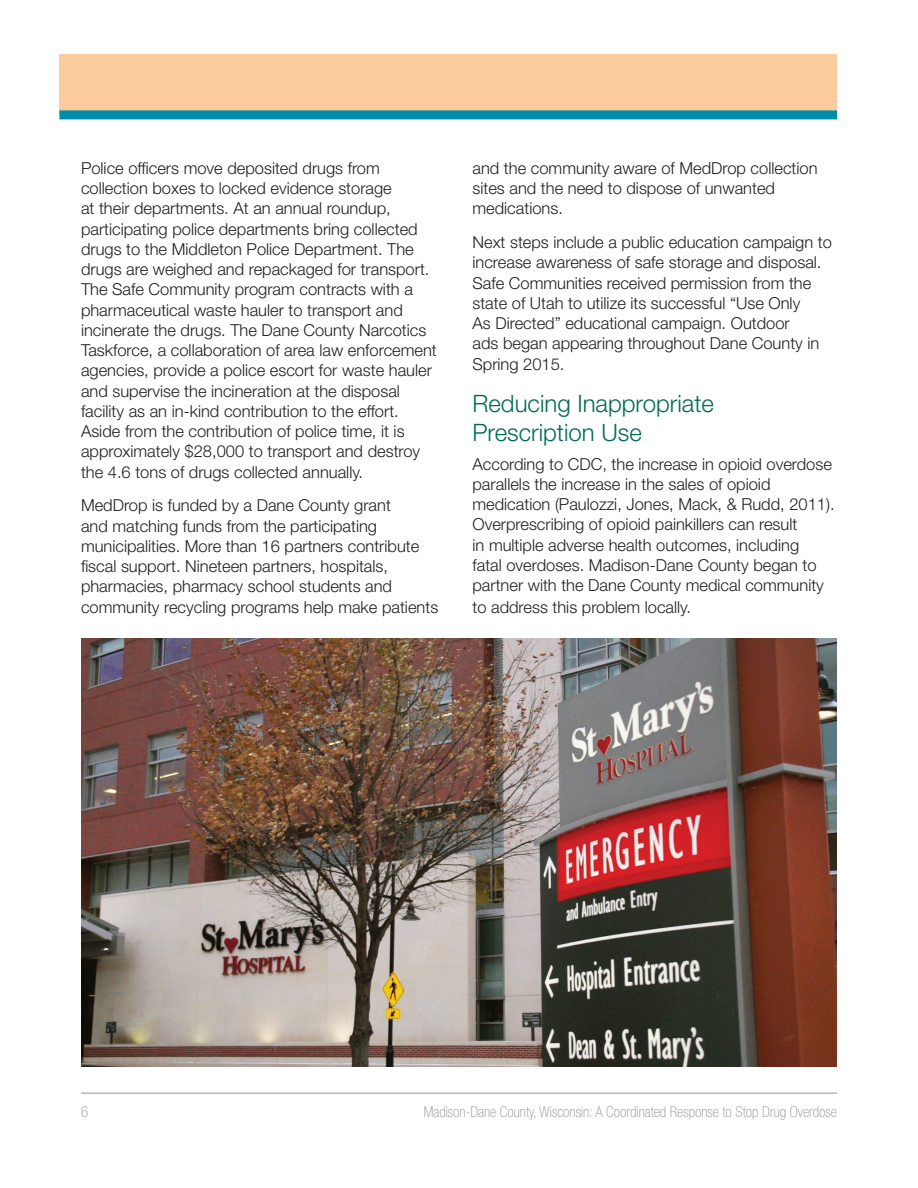
<style>
.page{position:relative;width:918px;height:1188px;background:#fff}
.page>*{position:absolute;margin:0;border:0;box-sizing:border-box;transform-origin:0 0}
.highlighted_title{font:300 24px/28.8px "Helvetica Neue LT Std";color:#006c55}
.body{font:300 16.5px/20.2px "Helvetica Neue LT Std";color:#231f20}
.t1{font:100 condensed 15px "Helvetica Neue LT Std";color:#939598}
</style>
<div class="page">
<div style="left:59px;top:54px;width:778px;height:61px;background:#facc9d"></div>
<div style="left:59px;top:110px;width:778px;height:9px;background:#008da8"></div>
<hr style="left:81px;top:1093px;width:756px;height:1px;background:#939598">
<img style="left:81px;top:638px;width:756px;height:428px">
<p class="body" style="left:81px;top:157px;width:357px">Police officers move deposited drugs from collection boxes to locked evidence storage<br>at their departments. At an annual roundup, participating police departments bring collected drugs to the Middleton Police Department. The drugs are weighed and repackaged for transport.<br>The Safe Community program contracts with a pharmaceutical waste hauler to transport and incinerate the drugs. The Dane County Narcotics Taskforce, a collaboration of area law enforcement agencies, provide a police escort for waste hauler and supervise the incineration at the disposal facility as an in-kind contribution to the effort.<br>Aside from the contribution of police time, it is approximately $28,000 to transport and destroy the 4.6 tons of drugs collected annually.</p>
<p class="body" style="left:81px;top:495px;width:359px">MedDrop is funded by a Dane County grant<br>and matching funds from the participating municipalities. More than 16 partners contribute fiscal support. Nineteen partners, hospitals, pharmacies, pharmacy school students and community recycling programs help make patients</p>
<p class="body" style="left:472px;top:157px;width:347px">and the community aware of MedDrop collection sites and the need to dispose of unwanted medications.</p>
<p class="body" style="left:472px;top:232px;width:361px">Next steps include a public education campaign to increase awareness of safe storage and disposal.<br>Safe Communities received permission from the state of Utah to utilize its successful “Use Only<br>As Directed” educational campaign. Outdoor<br>ads began appearing throughout Dane County in Spring 2015.</p>
<p class="highlighted_title" style="left:472px;top:388px;width:243px">Reducing Inappropriate<br>Prescription Use</p>
<p class="body" style="left:472px;top:453px;width:364px">According to CDC, the increase in opioid overdose parallels the increase in the sales of opioid medication (Paulozzi, Jones, Mack, &amp; Rudd, 2011).<br>Overprescribing of opioid painkillers can result<br>in multiple adverse health outcomes, including<br>fatal overdoses. Madison-Dane County began to partner with the Dane County medical community to address this problem locally.</p>
<p class="t1" style="left:81px;top:1103px;width:9px">6</p>
<p class="t1" style="left:424px;top:1103px;width:415px">Madison-Dane County, Wisconsin: A Coordinated Response to Stop Drug Overdose</p>
</div>
